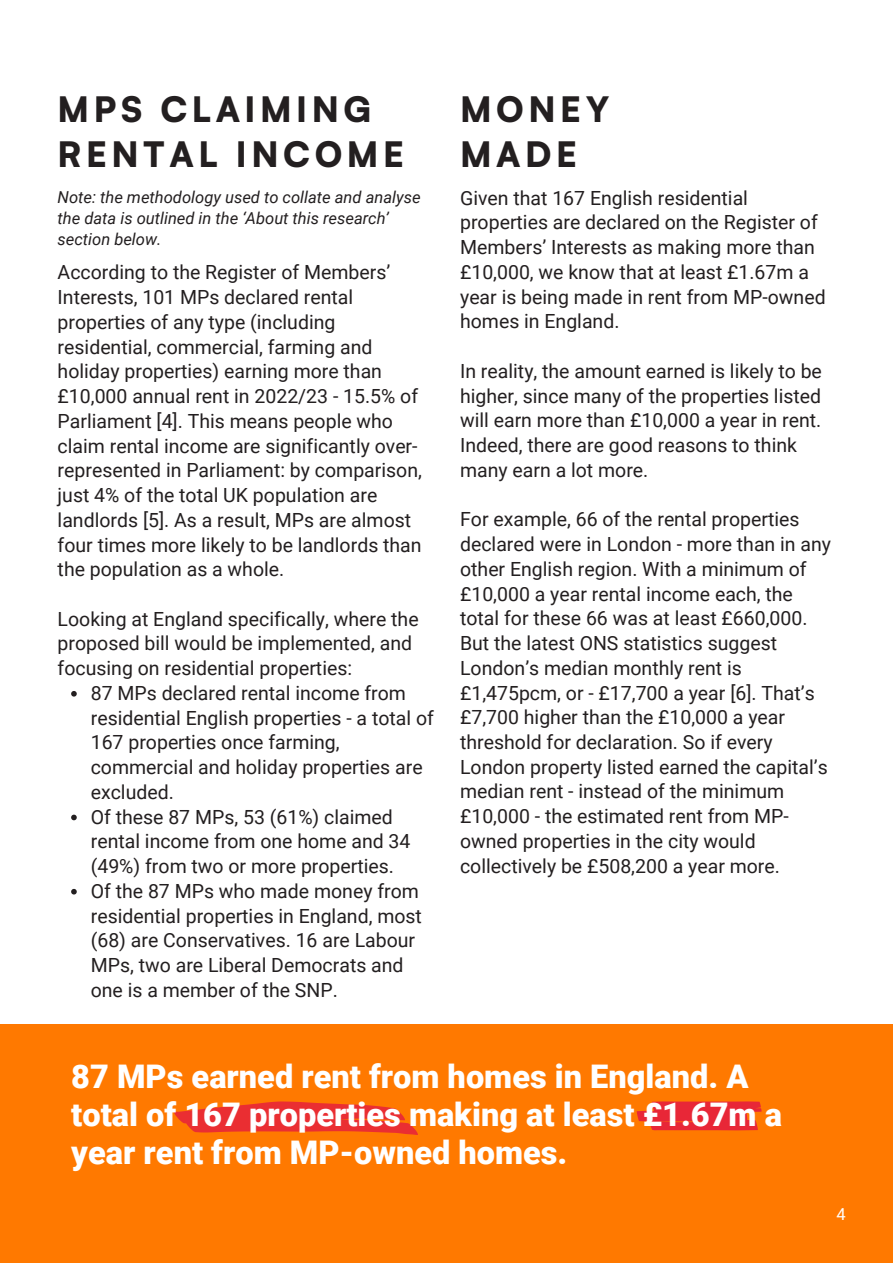
<style>
.page{position:relative;width:893px;height:1264px;background:#fff}
.page>*{position:absolute;margin:0;border:0;box-sizing:border-box;transform-origin:0 0}
.t1{font:900 34.65px/45px "Satoshi";letter-spacing:.13em;color:#231f20}
.t2{font:900 32.55px/38.2px "Roboto";color:#fff}
.t3{font:19.5px/24.8px "Roboto";color:#231f20}
.t4{font:italic 16.5px/21.3px "Roboto";color:#231f20}
.t5{font:16.5px "Roboto";color:#fff}
</style>
<div class="page">
<svg style="left:71px;top:691px;width:6px;height:5px"></svg>
<svg style="left:71px;top:814px;width:6px;height:6px"></svg>
<svg style="left:71px;top:888px;width:6px;height:6px"></svg>
<div style="left:0;top:1023px;width:892px;height:239px;background:#ff7900"></div>
<svg style="left:174px;top:1101px;width:244px;height:33px"></svg>
<svg style="left:636px;top:1101px;width:125px;height:29px;background:#eb332e"></svg>
<p class="t1" style="left:58px;top:86px;width:348px">MPS CLAIMING<br>RENTAL INCOME</p>
<p class="t4" style="left:58px;top:186px;width:364px">Note: the methodology used to collate and analyse the data is outlined in the ‘About this research’ section below.</p>
<p class="t3" style="left:58px;top:260px;width:366px">According to the Register of Members’ Interests, 101 MPs declared rental properties of any type (including residential, commercial, farming and holiday properties) earning more than £10,000 annual rent in 2022/23 - 15.5% of Parliament [4]. This means people who claim rental income are significantly over&shy;represented in Parliament: by comparison, just 4% of the total UK population are landlords [5]. As a result, MPs are almost four times more likely to be landlords than the population as a whole.</p>
<p class="t3" style="left:58px;top:606px;width:362px">Looking at England specifically, where the proposed bill would be implemented, and focusing on residential properties:</p>
<p class="t3" style="left:91px;top:681px;width:344px">87 MPs declared rental income from residential English properties - a total of<br>167 properties once farming, commercial and holiday properties are excluded.</p>
<p class="t3" style="left:91px;top:804px;width:321px">Of these 87 MPs, 53 (61%) claimed rental income from one home and 34 (49%) from two or more properties.</p>
<p class="t3" style="left:91px;top:878px;width:333px">Of the 87 MPs who made money from residential properties in England, most (68) are Conservatives. 16 are Labour MPs, two are Liberal Democrats and one is a member of the SNP.</p>
<p class="t1" style="left:460px;top:86px;width:151px">MONEY</p>
<p class="t1" style="left:460px;top:131px;width:118px">MADE</p>
<p class="t3" style="left:460px;top:186px;width:367px">Given that 167 English residential properties are declared on the Register of Members’ Interests as making more than £10,000, we know that at least £1.67m a year is being made in rent from MP-owned homes in England.</p>
<p class="t3" style="left:460px;top:359px;width:363px">In reality, the amount earned is likely to be higher, since many of the properties listed will earn more than £10,000 a year in rent.<br>Indeed, there are good reasons to think many earn a lot more.</p>
<p class="t3" style="left:460px;top:507px;width:372px">For example, 66 of the rental properties declared were in London - more than in any other English region. With a minimum of £10,000 a year rental income each, the total for these 66 was at least £660,000.<br>But the latest ONS statistics suggest London’s median monthly rent is £1,475pcm, or - £17,700 a year [6]. That’s £7,700 higher than the £10,000 a year threshold for declaration. So if every London property listed earned the capital’s median rent - instead of the minimum £10,000 - the estimated rent from MP&shy;owned properties in the city would collectively be £508,200 a year more.</p>
<p class="t2" style="left:71px;top:1057px;width:712px">87 MPs earned rent from homes in England. A total of 167 properties making at least £1.67m a year rent from MP-owned homes.</p>
<p class="t5" style="left:836px;top:1204px;width:11px">4</p>
</div>
